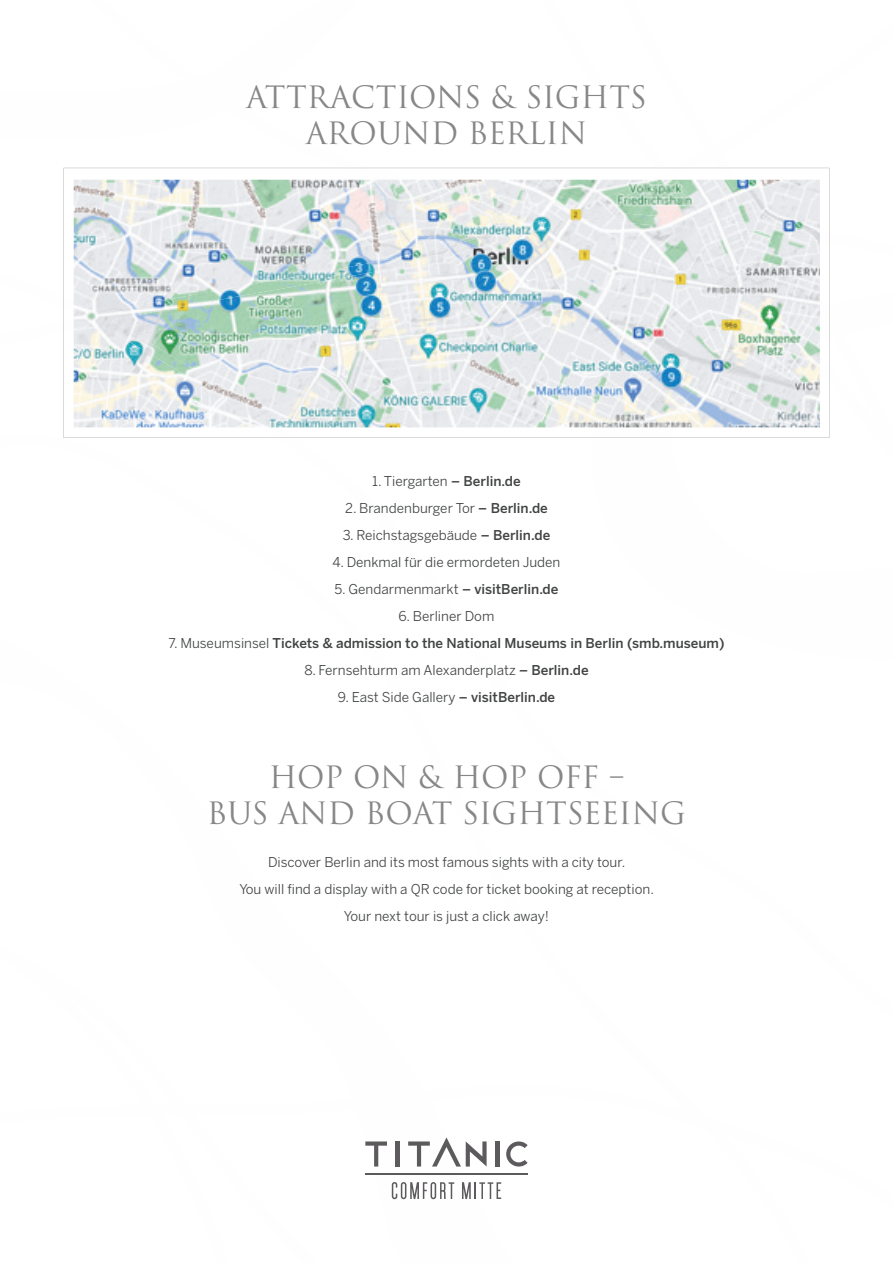
<style>
.page{position:relative;width:893px;height:1263px;background:#fff}
.page>*{position:absolute;margin:0;border:0;box-sizing:border-box;transform-origin:0 0}
.t1{font:30px/36px "Trajan Pro 3";letter-spacing:-.01em;color:#878787;text-align:center}
.t2{font:13.5px/27px "Benton Sans";color:#414443;text-align:center}
.t3{font:500 13.5px "Benton Sans BBVA";color:#414443}
.s1{font-family:"Benton Sans BBVA";font-weight:500}
.s2{font-family:"Benton Sans";font-weight:400}
</style>
<div class="page">
<svg style="left:64px;top:168px;width:765px;height:270px"></svg>
<svg style="left:392px;top:1182px;width:62px;height:17px"></svg>
<svg style="left:462px;top:1182px;width:39px;height:17px"></svg>
<div style="left:395px;top:1141px;width:5px;height:25px;background:#5d5a5d"></div>
<svg style="left:365px;top:1141px;width:22px;height:25px"></svg>
<svg style="left:506px;top:1141px;width:22px;height:25px"></svg>
<svg style="left:408px;top:1137px;width:79px;height:29px"></svg>
<hr style="left:495px;top:1141px;width:4px;height:25px;background:#5d5a5d">
<hr style="left:365px;top:1173px;width:163px;height:2px;background:#5d5a5d">
<img style="left:74px;top:180px;width:746px;height:247px">
<h1 class="t1" style="left:246px;top:80px;width:402px">ATTRACTIONS &amp; SIGHTS<br>AROUND BERLIN</h1>
<p class="t2" style="left:372px;top:467px;width:150px">1. Tiergarten <span class="s1">– Berlin.de</span></p>
<p class="t2" style="left:345px;top:494px;width:204px">2. Brandenburger Tor <span class="s1">– Berlin.de</span></p>
<p class="t2" style="left:343px;top:521px;width:209px">3. Reichstagsgebäude <span class="s1">– Berlin.de</span></p>
<p class="t2" style="left:332px;top:548px;width:229px">4. Denkmal für die ermordeten Juden</p>
<p class="t2" style="left:334px;top:575px;width:225px">5. Gendarmenmarkt <span class="s1">– visitBerlin.de</span></p>
<p class="t2" style="left:399px;top:602px;width:97px">6. Berliner Dom</p>
<p class="t3" style="left:169px;top:634px;width:557px"><span class="s2">7. Museumsinsel</span> Tickets &amp; admission to the National Museums in Berlin (smb.museum)</p>
<p class="t2" style="left:304px;top:656px;width:286px">8. Fernsehturm am Alexanderplatz <span class="s1">– Berlin.de</span></p>
<p class="t2" style="left:338px;top:683px;width:219px">9. East Side Gallery <span class="s1">– visitBerlin.de</span></p>
<h1 class="t1" style="left:207px;top:760px;width:481px">HOP ON &amp; HOP OFF –<br>BUS AND BOAT SIGHTSEEING</h1>
<p class="t2" style="left:239px;top:848px;width:416px">Discover Berlin and its most famous sights with a city tour.<br>You will find a display with a QR code for ticket booking at reception.<br>Your next tour is just a click away!</p>
</div>
